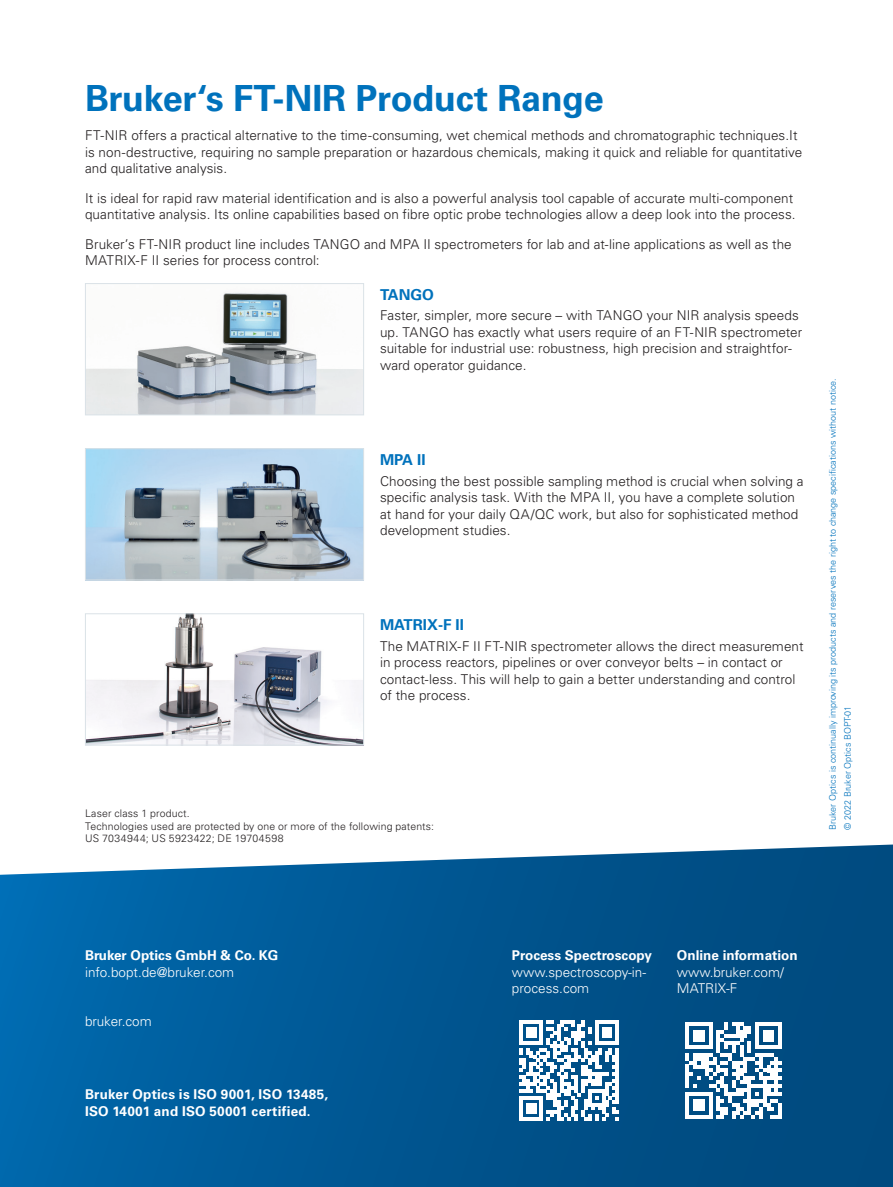
<style>
.page{position:relative;width:893px;height:1187px;background:#fff}
.page>*{position:absolute;margin:0;border:0;box-sizing:border-box;transform-origin:0 0}
.t1{font:700 36px "Univers LT Std";letter-spacing:-.01em;color:#0072bc}
.t2{font:700 15px "Univers LT Std";color:#0072bc}
.t3{font:300 13.5px/16.5px "Univers LT Std";letter-spacing:.005em;color:#231f20}
.t4{font:300 13.5px/16.5px "Univers LT Std";color:#fff}
.t5{font:700 13.5px/16.5px "Univers LT Std";letter-spacing:.02em;color:#fff}
.t6{font:700 13.5px "Univers LT Std";color:#fff}
.t7{font:300 10.5px/12.6px "Univers LT Std";letter-spacing:.015em;color:#231f20}
.t8{font:300 9px/15px "Univers LT Std";color:#0072bc}
</style>
<div class="page">
<svg style="left:85px;top:283px;width:279px;height:132px"></svg>
<svg style="left:85px;top:448px;width:279px;height:132px;background:#a7bbc9"></svg>
<svg style="left:85px;top:613px;width:279px;height:132px"></svg>
<svg style="left:0;top:844px;width:893px;height:342px;background:#0c6099"></svg>
<svg style="left:519px;top:1020px;width:100px;height:130px"></svg>
<svg style="left:679px;top:1022px;width:103px;height:128px"></svg>
<h1 class="t1" style="left:85px;top:77px;width:520px">Bruker‘s FT-NIR Product Range</h1>
<p class="t3" style="left:85px;top:127px;width:719px">FT-NIR offers a practical alternative to the time-consuming, wet chemical methods and chromatographic techniques.It is non-destructive, requiring no sample preparation or hazardous chemicals, making it quick and reliable for quantitative and qualitative analysis.</p>
<p class="t3" style="left:85px;top:190px;width:712px">It is ideal for rapid raw material identification and is also a powerful analysis tool capable of accurate multi-component quantitative analysis. Its online capabilities based on fibre optic probe technologies allow a deep look into the process.</p>
<p class="t3" style="left:85px;top:235px;width:708px">Bruker’s FT-NIR product line includes TANGO and MPA II spectrometers for lab and at-line applications as well as the<br>MATRIX-F II series for process control:</p>
<p class="t2" style="left:380px;top:285px;width:55px">TANGO</p>
<p class="t3" style="left:380px;top:307px;width:424px">Faster, simpler, more secure – with TANGO your NIR analysis speeds up. TANGO has exactly what users require of an FT-NIR spectrometer suitable for industrial use: robustness, high precision and straightfor&shy;ward operator guidance.</p>
<p class="t2" style="left:380px;top:450px;width:47px">MPA II</p>
<p class="t3" style="left:380px;top:472px;width:425px">Choosing the best possible sampling method is crucial when solving a specific analysis task. With the MPA II, you have a complete solution at hand for your daily QA/QC work, but also for sophisticated method development studies.</p>
<p class="t2" style="left:380px;top:615px;width:86px">MATRIX-F II</p>
<p class="t3" style="left:380px;top:637px;width:425px">The MATRIX-F II FT-NIR spectrometer allows the direct measurement in process reactors, pipelines or over conveyor belts – in contact or contact-less. This will help to gain a better understanding and control of the process.</p>
<p class="t7" style="left:85px;top:807px;width:351px">Laser class 1 product.<br>Technologies used are protected by one or more of the following patents:<br>US 7034944; US 5923422; DE 19704598</p>
<p class="t8" style="left:825px;top:829px;width:453px;rotate:-90deg">Bruker Optics is continually improving its products and reserves the right to change specifications without notice. © 2022 Bruker Optics BOPT-01</p>
<p class="t6" style="left:85px;top:947px;width:195px">Bruker Optics GmbH &amp; Co. KG</p>
<p class="t4" style="left:85px;top:963px;width:151px">info.bopt.de@bruker.com</p>
<p class="t4" style="left:85px;top:1013px;width:68px">bruker.com</p>
<p class="t5" style="left:85px;top:1086px;width:245px">Bruker Optics is ISO 9001, ISO 13485,<br>ISO 14001 and ISO 50001 certified.</p>
<p class="t6" style="left:512px;top:947px;width:142px">Process Spectroscopy</p>
<p class="t4" style="left:512px;top:963px;width:136px">www.spectroscopy-in&shy;process.com</p>
<p class="t6" style="left:677px;top:947px;width:122px">Online information</p>
<p class="t4" style="left:677px;top:963px;width:108px">www.bruker.com/<br>MATRIX-F</p>
</div>
